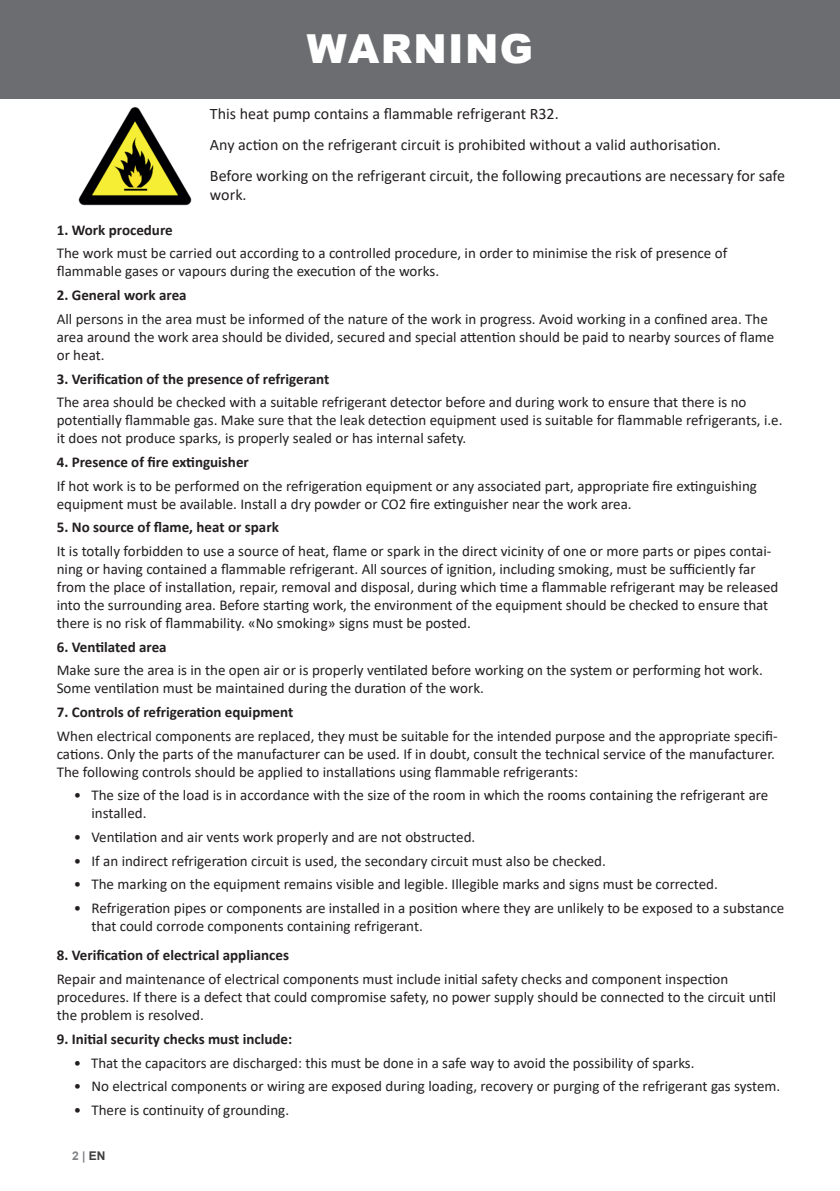
<style>
.page{position:relative;width:840px;height:1191px;background:#fff}
.page>*{position:absolute;margin:0;border:0;box-sizing:border-box;transform-origin:0 0}
.TITRE_Black{font:900 40px "Arial";letter-spacing:.035em;color:#fff}
.text_simpl{font:16px/19.2px "Calibri";color:#231f20}
.t1{font:15px/18px "Calibri";color:#231f20}
.t2{font:700 15px "Calibri";color:#231f20}
.t3{font:700 12px "Arial";color:#808285}
.s1{color:#3e3e3f}
</style>
<div class="page">
<div style="left:0;top:0;width:839px;height:98px;background:#6c6d70"></div>
<img style="left:78px;top:107px;width:114px;height:99px">
<p class="TITRE_Black" style="left:306px;top:20px;width:228px">WARNING</p>
<p class="text_simpl" style="left:210px;top:104px;width:350px">This heat pump contains a flammable refrigerant R32.</p>
<p class="text_simpl" style="left:210px;top:135px;width:512px">Any action on the refrigerant circuit is prohibited without a valid authorisation.</p>
<p class="text_simpl" style="left:210px;top:165px;width:576px">Before working on the refrigerant circuit, the following precautions are necessary for safe work.</p>
<p class="t2" style="left:57px;top:219px;width:117px">1. Work procedure</p>
<p class="t1" style="left:57px;top:244px;width:671px">The work must be carried out according to a controlled procedure, in order to minimise the risk of presence of flammable gases or vapours during the execution of the works.</p>
<p class="t2" style="left:57px;top:284px;width:131px">2. General work area</p>
<p class="t1" style="left:57px;top:309px;width:718px">All persons in the area must be informed of the nature of the work in progress. Avoid working in a confined area. The area around the work area should be divided, secured and special attention should be paid to nearby sources of flame or heat.</p>
<p class="t2" style="left:57px;top:368px;width:274px">3. Verification of the presence of refrigerant</p>
<p class="t1" style="left:57px;top:393px;width:726px">The area should be checked with a suitable refrigerant detector before and during work to ensure that there is no potentially flammable gas. Make sure that the leak detection equipment used is suitable for flammable refrigerants, i.e. it does not produce sparks, is properly sealed or has internal safety.</p>
<p class="t2" style="left:57px;top:451px;width:193px">4. Presence of fire extinguisher</p>
<p class="t1" style="left:57px;top:476px;width:701px">If hot work is to be performed on the refrigeration equipment or any associated part, appropriate fire extinguishing equipment must be available. Install a dry powder or CO2 fire extinguisher near the work area.</p>
<p class="t2" style="left:57px;top:516px;width:223px">5. No source of flame, heat or spark</p>
<p class="t1" style="left:57px;top:541px;width:722px">It is totally forbidden to use a source of heat, flame or spark in the direct vicinity of one or more parts or pipes contai&shy;ning or having contained a flammable refrigerant. All sources of ignition, including smoking, must be sufficiently far from the place of installation, repair, removal and disposal, during which time a flammable refrigerant may be released into the surrounding area. Before starting work, the environment of the equipment should be checked to ensure that there is no risk of flammability. «No smoking» signs must be posted.</p>
<p class="t2" style="left:57px;top:636px;width:111px">6. Ventilated area</p>
<p class="t1" style="left:57px;top:661px;width:707px">Make sure the area is in the open air or is properly ventilated before working on the system or performing hot work.<br>Some ventilation must be maintained during the duration of the work.</p>
<p class="t2" style="left:57px;top:701px;width:238px">7. Controls of refrigeration equipment</p>
<p class="t1" style="left:57px;top:726px;width:722px">When electrical components are replaced, they must be suitable for the intended purpose and the appropriate specifi&shy;cations. Only the parts of the manufacturer can be used. If in doubt, consult the technical service of the manufacturer.</p>
<p class="t1" style="left:57px;top:762px;width:522px">The following controls should be applied to installations using flammable refrigerants:</p>
<p class="t1" style="left:91px;top:786px;width:678px;text-indent:-18px">• The size of the load is in accordance with the size of the room in which the rooms containing the refrigerant are installed.</p>
<p class="t1" style="left:74px;top:827px;width:403px">• Ventilation and air vents work properly and are not obstructed.</p>
<p class="t1" style="left:74px;top:851px;width:533px">• If an indirect refrigeration circuit is used, the secondary circuit must also be checked.</p>
<p class="t1" style="left:74px;top:875px;width:645px">• The marking on the equipment remains visible and legible. Illegible marks and signs must be corrected.</p>
<p class="t1" style="left:91px;top:898px;width:694px;text-indent:-18px">• Refrigeration pipes or components are installed in a position where they are unlikely to be exposed to a substance that could corrode components containing refrigerant.</p>
<p class="t2" style="left:57px;top:945px;width:234px">8. Verification of electrical appliances</p>
<p class="t1" style="left:57px;top:969px;width:720px">Repair and maintenance of electrical components must include initial safety checks and component inspection procedures. If there is a defect that could compromise safety, no power supply should be connected to the circuit until the problem is resolved.</p>
<p class="t2" style="left:57px;top:1028px;width:237px">9. Initial security checks must include:</p>
<p class="t1" style="left:74px;top:1053px;width:622px">• That the capacitors are discharged: this must be done in a safe way to avoid the possibility of sparks.</p>
<p class="t1" style="left:74px;top:1076px;width:707px">• No electrical components or wiring are exposed during loading, recovery or purging of the refrigerant gas system.</p>
<p class="t1" style="left:74px;top:1100px;width:217px">• There is continuity of grounding.</p>
<p class="t3" style="left:72px;top:1147px;width:35px">2 | <span class="s1">EN</span></p>
</div>
